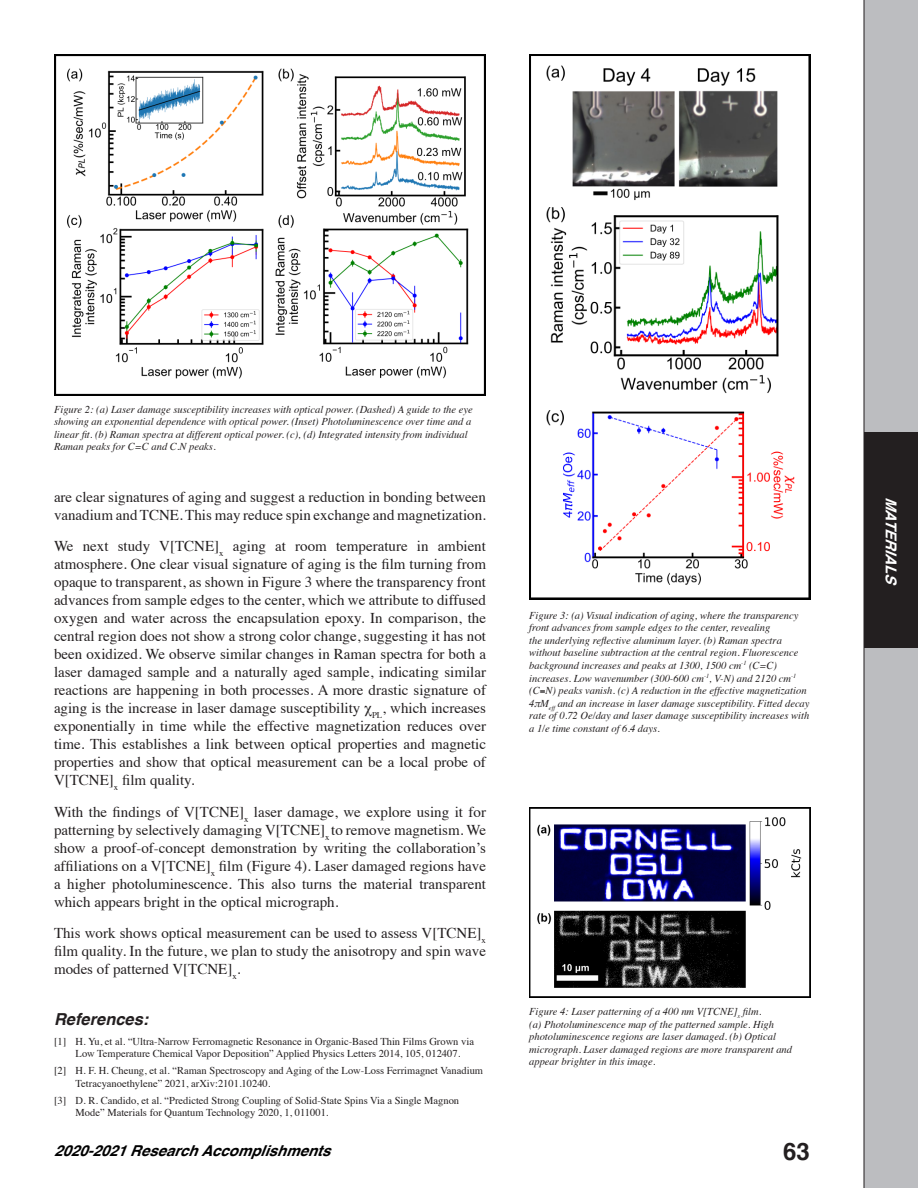
<style>
.page{position:relative;width:918px;height:1188px;background:#fff}
.page>*{position:absolute;margin:0;border:0;box-sizing:border-box;transform-origin:0 0}
.t1{font:700 24px "Helvetica";color:#231f20}
.Body_Header{font:italic 700 16.5px "Helvetica";color:#231f20}
.t2{font:15px/18px "Times";color:#231f20;text-align:justify}
.t3{font:italic 700 15px "Helvetica";color:#000}
.t4{font:italic 700 15px "Helvetica";color:#fff}
.Captions_7{font:italic 10.5px/12.6px "Times";color:#231f20}
.References_7{font:10.5px/12.6px "Times";color:#231f20}
</style>
<div class="page">
<div style="left:864px;top:0;width:54px;height:1188px;background:#bcbdc0"></div>
<div style="left:864px;top:432px;width:54px;height:216px;background:#231f20"></div>
<img style="left:529px;top:54px;width:281px;height:546px">
<img style="left:529px;top:808px;width:281px;height:190px">
<img style="left:54px;top:54px;width:432px;height:342px">
<p class="Captions_7" style="left:54px;top:402px;width:420px">Figure 2: (a) Laser damage susceptibility increases with optical power. (Dashed) A guide to the eye showing an exponential dependence with optical power. (Inset) Photoluminescence over time and a linear fit. (b) Raman spectra at different optical power. (c), (d) Integrated intensity from individual Raman peaks for C=C and C.N peaks.</p>
<p class="t2" style="left:54px;top:487px;width:434px">are clear signatures of aging and suggest a reduction in bonding between vanadium and TCNE. This may reduce spin exchange and magnetization.</p>
<p class="t2" style="left:54px;top:536px;width:434px">We next study V[TCNE]<sub>x</sub> aging at room temperature in ambient atmosphere. One clear visual signature of aging is the film turning from opaque to transparent, as shown in Figure 3 where the transparency front advances from sample edges to the center, which we attribute to diffused oxygen and water across the encapsulation epoxy. In comparison, the central region does not show a strong color change, suggesting it has not been oxidized. We observe similar changes in Raman spectra for both a laser damaged sample and a naturally aged sample, indicating similar reactions are happening in both processes. A more drastic signature of aging is the increase in laser damage susceptibility χ<sub>PL</sub>, which increases exponentially in time while the effective magnetization reduces over time. This establishes a link between optical properties and magnetic properties and show that optical measurement can be a local probe of V[TCNE]<sub>x</sub> film quality.</p>
<p class="t2" style="left:54px;top:802px;width:434px">With the findings of V[TCNE]<sub>x</sub> laser damage, we explore using it for patterning by selectively damaging V[TCNE]<sub>x</sub> to remove magnetism. We show a proof-of-concept demonstration by writing the collaboration’s affiliations on a V[TCNE]<sub>x</sub> film (Figure 4). Laser damaged regions have a higher photoluminescence. This also turns the material transparent which appears bright in the optical micrograph.</p>
<p class="t2" style="left:54px;top:923px;width:434px">This work shows optical measurement can be used to assess V[TCNE]<sub>x </sub>film quality. In the future, we plan to study the anisotropy and spin wave modes of patterned V[TCNE]<sub>x</sub>.</p>
<p class="Body_Header" style="left:54px;top:1006px;width:96px">References:</p>
<p class="References_7" style="left:76px;top:1034px;width:400px;text-indent:-22px">[1] H. Yu, et al. “Ultra-Narrow Ferromagnetic Resonance in Organic-Based Thin Films Grown via<br>Low Temperature Chemical Vapor Deposition” Applied Physics Letters 2014, 105, 012407.</p>
<p class="References_7" style="left:76px;top:1063px;width:409px;text-indent:-22px">[2] H. F. H. Cheung, et al. “Raman Spectroscopy and Aging of the Low-Loss Ferrimagnet Vanadium<br>Tetracyanoethylene” 2021, arXiv:2101.10240.</p>
<p class="References_7" style="left:76px;top:1093px;width:385px;text-indent:-22px">[3] D. R. Candido, et al. “Predicted Strong Coupling of Solid-State Spins Via a Single Magnon<br>Mode” Materials for Quantum Technology 2020, 1, 011001.</p>
<p class="Captions_7" style="left:529px;top:608px;width:282px">Figure 3: (a) Visual indication of aging, where the transparency front advances from sample edges to the center, revealing<br>the underlying reflective aluminum layer. (b) Raman spectra without baseline subtraction at the central region. Fluorescence background increases and peaks at 1300, 1500 cm<sup>-1</sup> (C=C) increases. Low wavenumber (300-600 cm<sup>-1</sup>, V-N) and 2120 cm<sup>-1 </sup>(C≡N) peaks vanish. (c) A reduction in the effective magnetization 4πM<sub>eff</sub> and an increase in laser damage susceptibility. Fitted decay rate of 0.72 Oe/day and laser damage susceptibility increases with a 1/e time constant of 6.4 days.</p>
<p class="Captions_7" style="left:529px;top:1004px;width:264px">Figure 4: Laser patterning of a 400 nm V[TCNE]<sub>x</sub> film.<br>(a) Photoluminescence map of the patterned sample. High photoluminescence regions are laser damaged. (b) Optical micrograph. Laser damaged regions are more transparent and appear brighter in this image.</p>
<p class="t3" style="left:54px;top:1138px;width:282px">2020-202 1 Research Accomplishments</p>
<h1 class="t1" style="left:783px;top:1132px;width:28px">63</h1>
<p class="t4" style="left:903px;top:497px;width:92px;rotate:90deg">MATERIALS</p>
</div>
